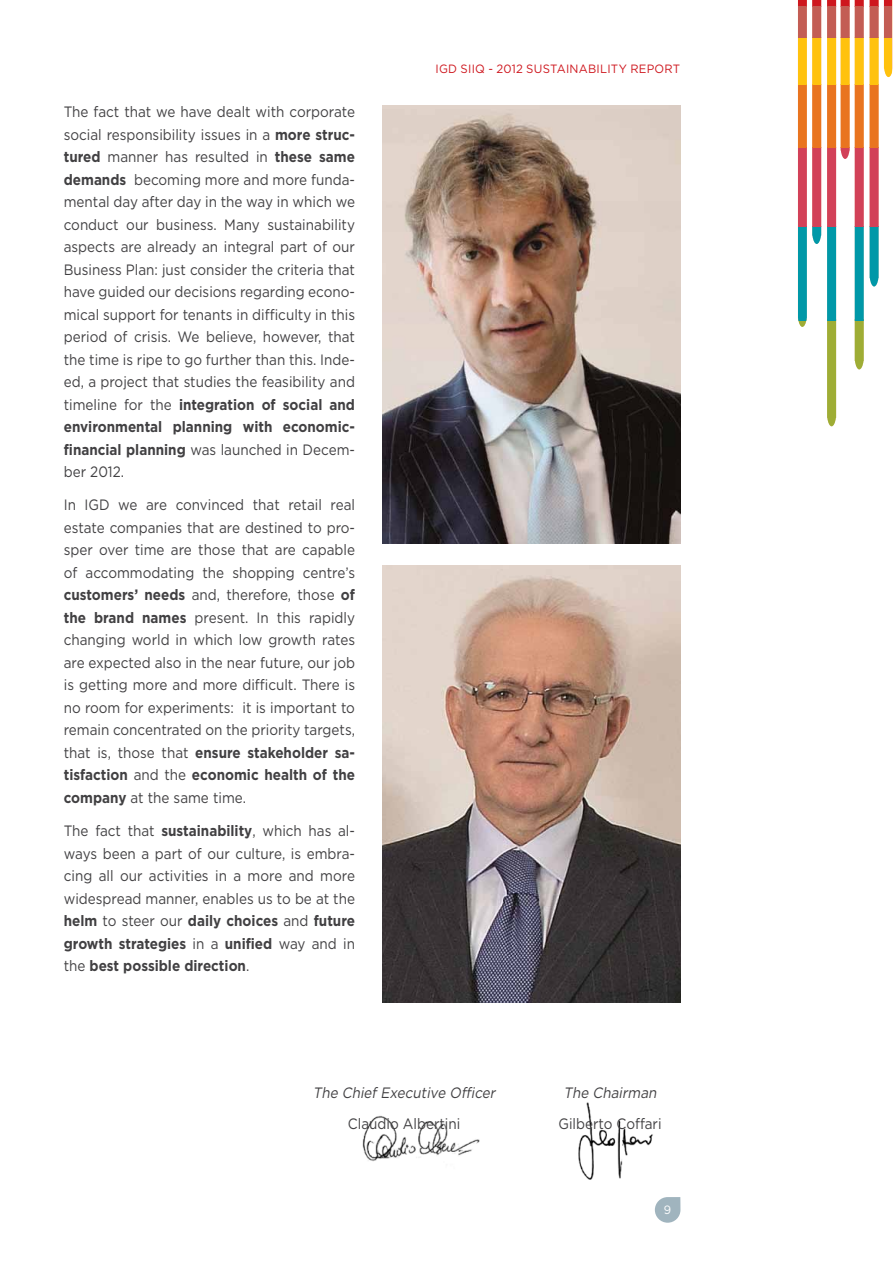
<style>
.page{position:relative;width:893px;height:1263px;background:#fff}
.page>*{position:absolute;margin:0;border:0;box-sizing:border-box;transform-origin:0 0}
.t1{font:15px/22.5px "Gotham HTF";color:#414042;text-align:justify;scale:.9 1}
.t2{font:italic 15px "Gotham HTF";color:#414042;scale:.9 1}
.t3{font:12px "Gotham HTF";letter-spacing:.02em;color:#ce171e;scale:.95 1}
.t4{font:12px "Gotham HTF";color:#fff;scale:.95 1}
.s1{font-weight:700}
</style>
<div class="page">
<svg style="left:655px;top:1197px;width:25px;height:26px"></svg>
<svg style="left:798px;top:321px;width:66px;height:105px"></svg>
<svg style="left:798px;top:226px;width:81px;height:95px"></svg>
<svg style="left:798px;top:148px;width:81px;height:78px;fill:#d24158"></svg>
<svg style="left:798px;top:85px;width:81px;height:63px;fill:#e9741f"></svg>
<svg style="left:798px;top:38px;width:94px;height:47px;fill:#ffc20e"></svg>
<svg style="left:798px;top:0;width:94px;height:6px"></svg>
<svg style="left:798px;top:6px;width:94px;height:32px;fill:#c35d54"></svg>
<img style="left:578px;top:1102px;width:75px;height:78px">
<img style="left:362px;top:1116px;width:118px;height:45px">
<img style="left:383px;top:106px;width:297px;height:437px">
<img style="left:383px;top:565px;width:297px;height:438px">
<p class="t1" style="left:64px;top:100px;width:325px">The fact that we have dealt with corporate social responsibility issues in a <span class="s1">more struc&shy;tured</span> manner has resulted in <span class="s1">these same demands</span> becoming more and more funda&shy;mental day after day in the way in which we conduct our business. Many sustainability aspects are already an integral part of our Business Plan: just consider the criteria that have guided our decisions regarding econo&shy;mical support for tenants in difficulty in this period of crisis. We believe, however, that the time is ripe to go further than this. Inde&shy;ed, a project that studies the feasibility and timeline for the <span class="s1">integration of social and environmental planning with economic&shy;financial planning</span> was launched in Decem&shy;ber 2012.</p>
<p class="t1" style="left:64px;top:494px;width:325px">In IGD we are convinced that retail real estate companies that are destined to pro&shy;sper over time are those that are capable of accommodating the shopping centre’s <span class="s1">customers’ needs</span> and, therefore, those <span class="s1">of the brand names</span> present. In this rapidly changing world in which low growth rates are expected also in the near future, our job is getting more and more difficult. There is no room for experiments: it is important to remain concentrated on the priority targets, that is, those that <span class="s1">ensure stakeholder sa&shy;tisfaction</span> and the <span class="s1">economic health of the company</span> at the same time.</p>
<p class="t1" style="left:64px;top:819px;width:325px">The fact that <span class="s1">sustainability</span>, which has al&shy;ways been a part of our culture, is embra&shy;cing all our activities in a more and more widespread manner, enables us to be at the <span class="s1">helm</span> to steer our <span class="s1">daily choices</span> and <span class="s1">future growth strategies</span> in a <span class="s1">unified</span> way and in the <span class="s1">best possible direction</span>.</p>
<p class="t3" style="left:435px;top:62px;width:259px">igd siiq - 2012 SUSTAI NABI LITY REPORT</p>
<p class="t2" style="left:313px;top:1084px;width:207px">The Chief Executive Officer</p>
<p class="t1" style="left:348px;top:1112px;width:126px">Claudio Albertini</p>
<p class="t2" style="left:563px;top:1084px;width:108px">The Chairman</p>
<p class="t1" style="left:558px;top:1112px;width:116px">Gilberto Coffari</p>
<p class="t4" style="left:664px;top:1203px;width:9px">9</p>
</div>
